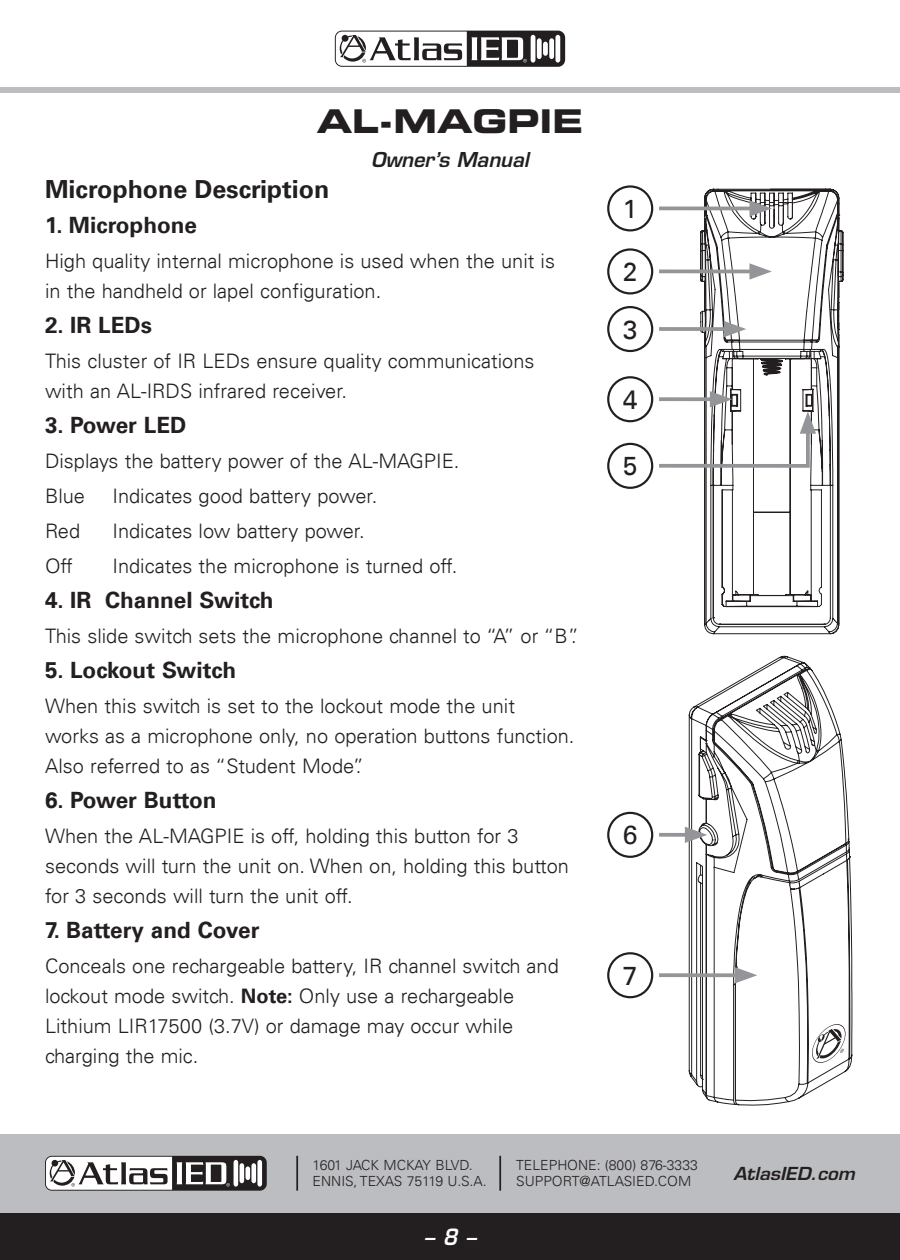
<style>
.page{position:relative;width:900px;height:1260px;background:#fff}
.page>*{position:absolute;margin:0;border:0;box-sizing:border-box;transform-origin:0 0}
.t1{font:32.75px "Eurostile LT Std Bold Ex 2";color:#231f20}
.t2{font:26.25px "Univers LT";color:#231f20}
.Section_Heading___8{font:700 25px "Univers LT";color:#231f20}
.Number_List{font:700 22.5px "Univers LT";color:#231f20}
.Number_List-2{font:700 22.5px "Univers LT";letter-spacing:-.02em;color:#231f20}
.t3{font:italic 600 21.75px "Eurostile LT Std";color:#fff;scale:.94 1}
.Number_List-3{font:300 20px/30px "Univers LT";color:#231f20}
.t4{font:italic 600 20px "Eurostile LT Std";color:#231f20}
.t5{font:italic 600 17.5px "Eurostile LT Std";color:#231f20;scale:1.05 1}
.t6{font:300 14px/15.8px "Univers LT";color:#231f20}
.s1{font-weight:700}
</style>
<div class="page">
<div style="left:0;top:1213px;width:900px;height:47px;background:#231f20"></div>
<div style="left:0;top:1134px;width:900px;height:79px;background:#bcbdc0"></div>
<svg style="left:45px;top:1156px;width:222px;height:35px"></svg>
<hr style="left:234px;top:1160px;width:4px;height:27px;background:#fff;border-radius:3px">
<div style="left:257px;top:1160px;width:5px;height:27px;background:#fff;border-radius:3px"></div>
<hr style="left:240px;top:1163px;width:4px;height:20px;background:#fff;border-radius:3px">
<div style="left:251px;top:1163px;width:5px;height:20px;background:#fff;border-radius:3px"></div>
<div style="left:245px;top:1166px;width:5px;height:14px;background:#fff;border-radius:3px"></div>
<svg style="left:46px;top:1157px;width:184px;height:33px"></svg>
<hr style="left:296px;top:1156px;width:2px;height:35px;background:#231f20">
<hr style="left:499px;top:1156px;width:2px;height:35px;background:#231f20">
<div style="left:0;top:87px;width:900px;height:6px;background:#bcbdc0"></div>
<svg style="left:335px;top:31px;width:230px;height:36px"></svg>
<hr style="left:531px;top:35px;width:4px;height:28px;background:#fff;border-radius:3px">
<div style="left:555px;top:35px;width:5px;height:28px;background:#fff;border-radius:3px"></div>
<div style="left:537px;top:38px;width:5px;height:21px;background:#fff;border-radius:3px"></div>
<div style="left:549px;top:38px;width:5px;height:21px;background:#fff;border-radius:3px"></div>
<div style="left:543px;top:42px;width:5px;height:14px;background:#fff;border-radius:3px"></div>
<svg style="left:336px;top:32px;width:191px;height:34px"></svg>
<svg style="left:689px;top:656px;width:163px;height:450px"></svg>
<svg style="left:812px;top:1021px;width:34px;height:45px"></svg>
<svg style="left:659px;top:833px;width:26px;height:4px"></svg>
<svg style="left:685px;top:827px;width:22px;height:16px"></svg>
<svg style="left:659px;top:973px;width:76px;height:4px"></svg>
<svg style="left:735px;top:967px;width:22px;height:16px"></svg>
<div style="left:607px;top:812px;width:46px;height:46px;border:2px solid #231f20;border-radius:50%"></div>
<div style="left:607px;top:952px;width:46px;height:46px;border:2px solid #231f20;border-radius:50%"></div>
<svg style="left:700px;top:189px;width:143px;height:445px"></svg>
<hr style="left:659px;top:207px;width:97px;height:3px;background:#939598">
<svg style="left:749px;top:200px;width:23px;height:17px"></svg>
<hr style="left:659px;top:270px;width:97px;height:3px;background:#939598">
<svg style="left:749px;top:263px;width:23px;height:17px"></svg>
<svg style="left:659px;top:327px;width:65px;height:4px"></svg>
<svg style="left:724px;top:321px;width:22px;height:16px"></svg>
<svg style="left:659px;top:391px;width:157px;height:79px"></svg>
<div style="left:607px;top:185px;width:46px;height:46px;border:2px solid #231f20;border-radius:50%"></div>
<div style="left:607px;top:248px;width:46px;height:46px;border:2px solid #231f20;border-radius:50%"></div>
<div style="left:607px;top:306px;width:46px;height:46px;border:2px solid #231f20;border-radius:50%"></div>
<div style="left:607px;top:376px;width:46px;height:46px;border:2px solid #231f20;border-radius:50%"></div>
<div style="left:607px;top:443px;width:46px;height:46px;border:2px solid #231f20;border-radius:50%"></div>
<h1 class="t1" style="left:317px;top:98px;width:268px">AL-MAGPIE</h1>
<p class="t4" style="left:371px;top:147px;width:159px">Owner’s Manual</p>
<p class="Section_Heading___8" style="left:45px;top:175px;width:286px">Microphone Description</p>
<p class="Number_List" style="left:45px;top:212px;width:154px">1. Microphone</p>
<p class="Number_List-3" style="left:45px;top:246px;width:512px">High quality internal microphone is used when the unit is in the handheld or lapel configuration.</p>
<p class="Number_List" style="left:45px;top:312px;width:108px">2. IR LEDs</p>
<p class="Number_List-3" style="left:45px;top:346px;width:491px">This cluster of IR LEDs ensure quality communications with an AL-IRDS infrared receiver.</p>
<p class="Number_List" style="left:45px;top:412px;width:143px">3. Power LED</p>
<p class="Number_List-3" style="left:45px;top:446px;width:416px">Displays the battery power of the AL-MAGPIE.</p>
<p class="Number_List-3" style="left:45px;top:481px;width:42px">Blue</p>
<p class="Number_List-3" style="left:112px;top:481px;width:266px">Indicates good battery power.</p>
<p class="Number_List-3" style="left:45px;top:516px;width:37px">Red</p>
<p class="Number_List-3" style="left:112px;top:516px;width:254px">Indicates low battery power.</p>
<p class="Number_List-3" style="left:45px;top:551px;width:29px">Off</p>
<p class="Number_List-3" style="left:112px;top:551px;width:346px">Indicates the microphone is turned off.</p>
<p class="Number_List" style="left:45px;top:587px;width:230px">4. IR Channel Switch</p>
<p class="Number_List-3" style="left:45px;top:621px;width:536px">This slide switch sets the microphone channel to “A” or “B”.</p>
<p class="Number_List" style="left:45px;top:657px;width:193px">5. Lockout Switch</p>
<p class="Number_List-3" style="left:45px;top:691px;width:531px">When this switch is set to the lockout mode the unit<br>works as a microphone only, no operation buttons function.<br>Also referred to as “Student Mode”.</p>
<p class="Number_List-2" style="left:45px;top:787px;width:173px">6. Power Button</p>
<p class="Number_List-3" style="left:45px;top:821px;width:525px">When the AL-MAGPIE is off, holding this button for 3 seconds will turn the unit on. When on, holding this button for 3 seconds will turn the unit off.</p>
<p class="Number_List" style="left:45px;top:917px;width:216px">7. Battery and Cover</p>
<p class="Number_List-3" style="left:45px;top:951px;width:515px">Conceals one rechargeable battery, IR channel switch and lockout mode switch. <span class="s1">Note:</span> Only use a rechargeable Lithium LIR17500 (3.7V) or damage may occur while charging the mic.</p>
<p class="t2" style="left:623px;top:193px;width:16px">1</p>
<p class="t2" style="left:623px;top:256px;width:16px">2</p>
<p class="t2" style="left:623px;top:314px;width:16px">3</p>
<p class="t2" style="left:623px;top:384px;width:16px">4</p>
<p class="t2" style="left:623px;top:450px;width:16px">5</p>
<p class="t2" style="left:623px;top:819px;width:16px">6</p>
<p class="t2" style="left:623px;top:960px;width:16px">7</p>
<p class="t6" style="left:313px;top:1157px;width:175px">1601 JACK MCKAY BLVD.<br>ENNIS, TEXAS 75119 U.S.A.</p>
<p class="t3" style="left:424px;top:1224px;width:57px">– 8 –</p>
<p class="t6" style="left:516px;top:1157px;width:183px">TELEPHONE: (800) 876-3333<br>SUPPORT@ATLASIED.COM</p>
<p class="t5" style="left:734px;top:1162px;width:117px">AtlasIED.com</p>
</div>
